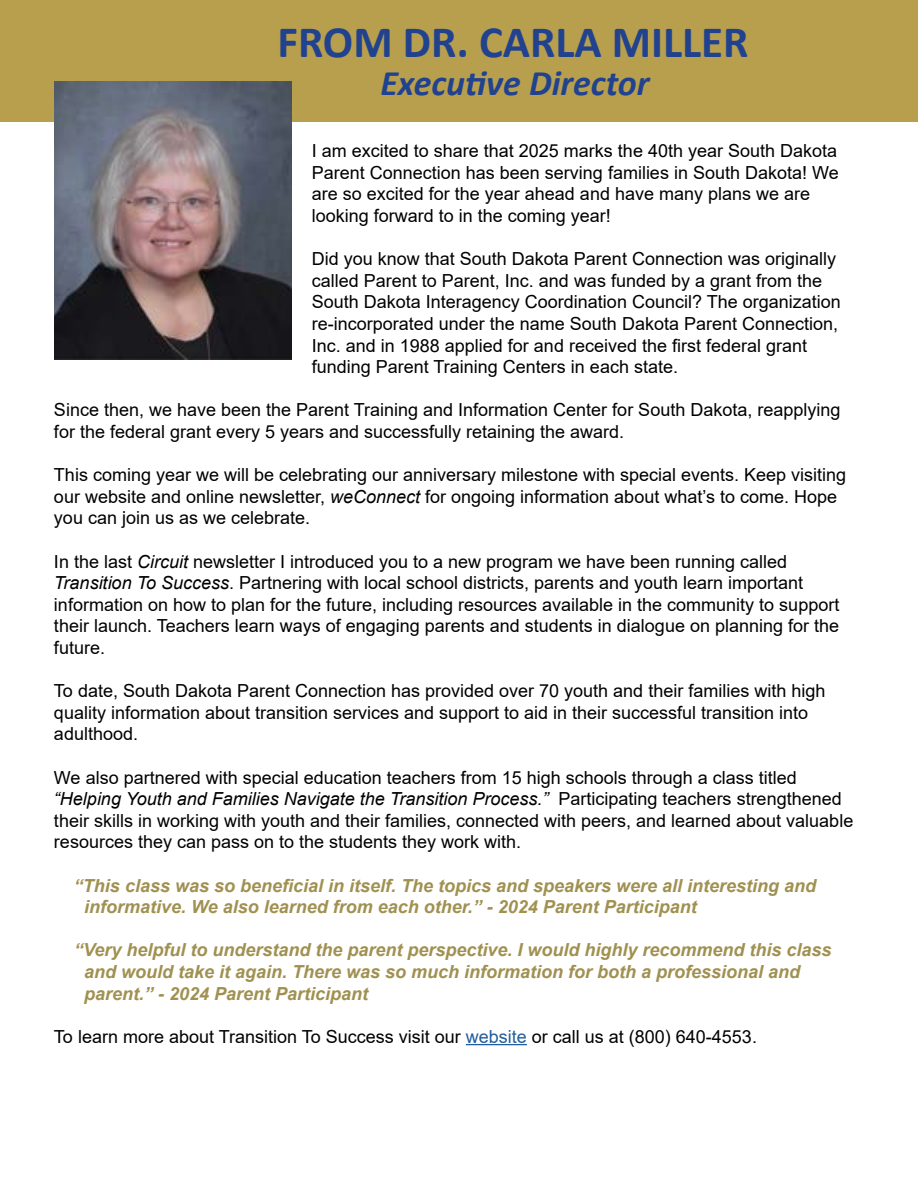
<style>
.page{position:relative;width:918px;height:1188px;background:#fff}
.page>*{position:absolute;margin:0;border:0;box-sizing:border-box;transform-origin:0 0}
.t1{font:700 45px "Calibri";color:#21428e}
.t2{font:italic 700 36px "Calibri";color:#21428e}
.t3{font:18px/21.6px "Arial";color:#000}
.t4{font:italic 700 18px/21.6px "Arial";color:#a09151}
.s1{font-style:italic}
.s2{color:#215e9e}
</style>
<div class="page">
<hr style="left:466px;top:1044px;width:61px;height:1px;background:#215e9e">
<div style="left:0;top:0;width:918px;height:122px;background:#b89f4e"></div>
<img style="left:54px;top:81px;width:238px;height:279px">
<h1 class="t1" style="left:277px;top:11px;width:473px">FROM DR. CARLA MILLER</h1>
<h2 class="t2" style="left:380px;top:57px;width:271px">Executive Director</h2>
<p class="t3" style="left:312px;top:140px;width:528px">I am excited to share that 2025 marks the 40th year South Dakota Parent Connection has been serving families in South Dakota! We are so excited for the year ahead and have many plans we are looking forward to in the coming year!</p>
<p class="t3" style="left:312px;top:248px;width:530px">Did you know that South Dakota Parent Connection was originally called Parent to Parent, Inc. and was funded by a grant from the South Dakota Interagency Coordination Council? The organization re-incorporated under the name South Dakota Parent Connection, Inc. and in 1988 applied for and received the first federal grant funding Parent Training Centers in each state.</p>
<p class="t3" style="left:54px;top:399px;width:788px">Since then, we have been the Parent Training and Information Center for South Dakota, reapplying for the federal grant every 5 years and successfully retaining the award.</p>
<p class="t3" style="left:54px;top:464px;width:794px">This coming year we will be celebrating our anniversary milestone with special events. Keep visiting our website and online newsletter, <span class="s1">weConnect</span> for ongoing information about what’s to come. Hope you can join us as we celebrate.</p>
<p class="t3" style="left:54px;top:550px;width:787px">In the last <span class="s1">Circuit</span> newsletter I introduced you to a new program we have been running called <span class="s1">Transition To Success</span>. Partnering with local school districts, parents and youth learn important information on how to plan for the future, including resources available in the community to support their launch. Teachers learn ways of engaging parents and students in dialogue on planning for the future.</p>
<p class="t3" style="left:54px;top:680px;width:773px">To date, South Dakota Parent Connection has provided over 70 youth and their families with high quality information about transition services and support to aid in their successful transition into adulthood.</p>
<p class="t3" style="left:54px;top:766px;width:801px">We also partnered with special education teachers from 15 high schools through a class titled <span class="s1">“Helping Youth and Families Navigate the Transition Process.”</span> Participating teachers strengthened their skills in working with youth and their families, connected with peers, and learned about valuable resources they can pass on to the students they work with.</p>
<p class="t4" style="left:84px;top:875px;width:734px;text-indent:-10px">“This class was so beneficial in itself. The topics and speakers were all interesting and informative. We also learned from each other.” - 2024 Parent Participant</p>
<p class="t4" style="left:84px;top:940px;width:749px;text-indent:-10px">“Very helpful to understand the parent perspective. I would highly recommend this class and would take it again. There was so much information for both a professional and parent.” - 2024 Parent Participant</p>
<p class="t3" style="left:54px;top:1025px;width:705px">To learn more about Transition To Success visit our <span class="s2">website</span> or call us at (800) 640-4553.</p>
</div>
